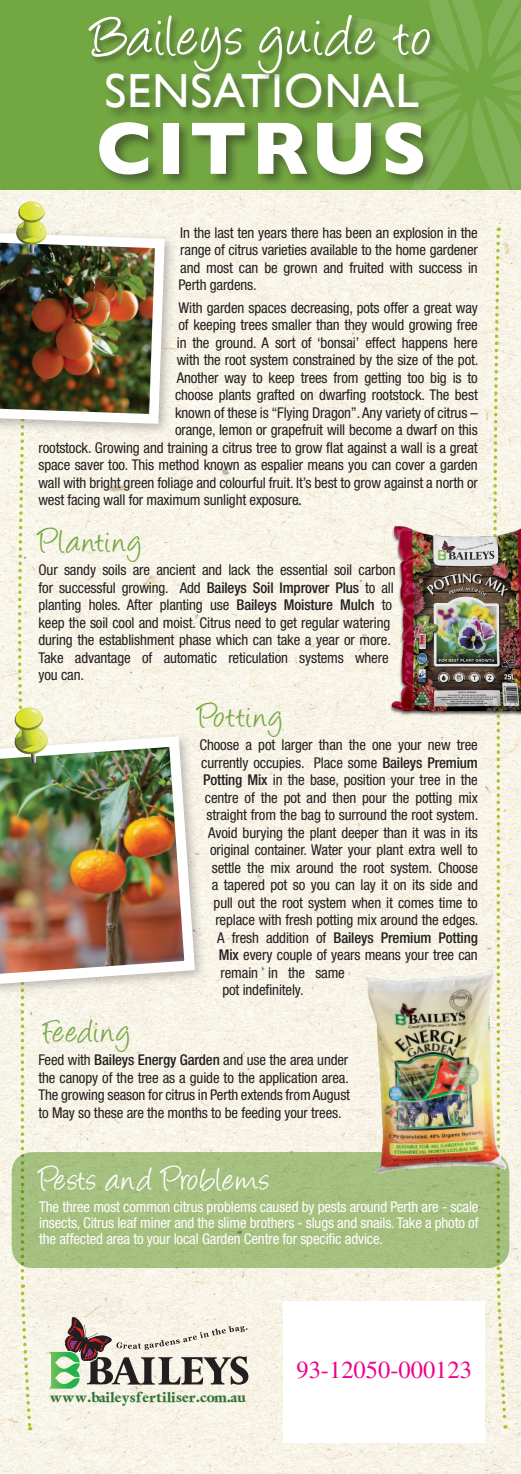
<style>
.page{position:relative;width:521px;height:1474px;background:#fff}
.page>*{position:absolute;margin:0;border:0;box-sizing:border-box;transform-origin:0 0}
.t1{font:700 75.25px "Gill Sans";letter-spacing:.06em;color:#fff}
.t2{font:65.8px "Angelina";letter-spacing:.04em;color:#fff}
.t3{font:47.77px "Gill Sans";letter-spacing:.02em;color:#fff}
.t4{font:36.75px "Angelina";letter-spacing:.04em;color:#fff}
.t5{font:36.75px "Angelina";letter-spacing:.03em;color:#73a742}
.t6{font:36.75px "Angelina";letter-spacing:.05em;color:#73a742}
.t7{font:24.5px "Times";color:#ed028c}
.t8{font:condensed 14.88px/17.5px "Helvetica Neue";letter-spacing:-.01em;color:#231f20;text-align:justify}
.t9{font:condensed 14.88px/16.3px "Helvetica Neue";letter-spacing:-.01em;color:#fff;text-align:justify}
.t10{font:500 condensed 14.88px "Helvetica Neue";letter-spacing:-.01em;color:#231f20}
.t11{font:14.17px "Acanthus Black S Si";color:#357438}
.s1{font-weight:500}
.s2{font-weight:400}
</style>
<div class="page">
<img style="left:0;top:189px;width:521px;height:1284px">
<div style="left:0;top:0;width:521px;height:189px;background:#73a742"></div>
<svg style="left:320px;top:0;width:201px;height:1428px;background:#e5e6ce"></svg>
<div style="left:284px;top:1301px;width:201px;height:142px;background:#fff"></div>
<svg style="left:12px;top:1152px;width:497px;height:115px;background:#a5ba7c"></svg>
<img style="left:366px;top:969px;width:128px;height:95px">
<img style="left:0;top:201px;width:248px;height:1229px">
<div style="left:97px;top:71px;width:339px;height:117px;background:#231f20;opacity:.5"></div>
<div style="left:87px;top:13px;width:351px;height:69px;background:#231f20;opacity:.5"></div>
<img style="left:363px;top:513px;width:158px;height:218px">
<h2 class="t2" style="left:92px;top:9px;width:341px">Baileys guide to</h2>
<h3 class="t3" style="left:104px;top:63px;width:316px">SENSATIONAL</h3>
<h1 class="t1" style="left:96px;top:104px;width:332px">CITRUS</h1>
<p class="t8" style="left:178px;top:223px;width:301px">In the last ten years there has been an explosion in the range of citrus varieties available to the home gardener and most can be grown and fruited with success in Perth gardens.</p>
<p class="t8" style="left:178px;top:298px;width:301px">With garden spaces decreasing, pots offer a great way</p>
<p class="t8" style="left:178px;top:316px;width:301px">of keeping trees smaller than they would growing free</p>
<p class="t8" style="left:177px;top:333px;width:302px">in the ground. A sort of ‘bonsai’ effect happens here</p>
<p class="t8" style="left:177px;top:351px;width:303px">with the root system constrained by the size of the pot.</p>
<p class="t8" style="left:177px;top:368px;width:302px">Another way to keep trees from getting too big is to</p>
<p class="t8" style="left:175px;top:386px;width:304px">choose plants grafted on dwarfing rootstock. The best</p>
<p class="t8" style="left:175px;top:403px;width:304px">known of these is “Flying Dragon”. Any variety of citrus –</p>
<p class="t8" style="left:175px;top:421px;width:304px">orange, lemon or grapefruit will become a dwarf on this</p>
<p class="t8" style="left:38px;top:438px;width:441px">rootstock. Growing and training a citrus tree to grow flat against a wall is a great</p>
<p class="t8" style="left:38px;top:456px;width:441px">space saver too. This method known as espalier means you can cover a garden</p>
<p class="t8" style="left:38px;top:473px;width:441px">wall with bright green foliage and colourful fruit. It’s best to grow against a north or</p>
<p class="t8" style="left:38px;top:491px;width:265px">west facing wall for maximum sunlight exposure.</p>
<h3 class="t6" style="left:38px;top:526px;width:105px">Planting</h3>
<p class="t8" style="left:38px;top:561px;width:359px;text-align:left">Our sandy soils are ancient and lack the essential soil carbon for successful growing. Add <span class="s1">Baileys Soil Improver Plus</span> to all planting holes. After planting use <span class="s1">Baileys Moisture Mulch</span> to keep the soil cool and moist. Citrus need to get regular watering during the establishment phase which can take a year or more.<br>Take advantage of automatic reticulation systems where you can.</p>
<h3 class="t5" style="left:198px;top:701px;width:86px">Potting</h3>
<p class="t8" style="left:200px;top:736px;width:280px">Choose a pot larger than the one your new tree</p>
<p class="t8" style="left:201px;top:753px;width:278px">currently occupies. Place some <span class="s1">Baileys Premium</span></p>
<p class="t8" style="left:203px;top:771px;width:276px"><span class="s1">Potting Mix</span> in the base, position your tree in the</p>
<p class="t8" style="left:205px;top:788px;width:274px">centre of the pot and then pour the potting mix</p>
<p class="t8" style="left:207px;top:806px;width:273px">straight from the bag to surround the root system.</p>
<p class="t8" style="left:208px;top:823px;width:271px">Avoid burying the plant deeper than it was in its</p>
<p class="t8" style="left:210px;top:841px;width:269px">original container. Water your plant extra well to</p>
<p class="t8" style="left:212px;top:858px;width:268px">settle the mix around the root system. Choose</p>
<p class="t8" style="left:212px;top:875px;width:268px">a tapered pot so you can lay it on its side and</p>
<p class="t8" style="left:214px;top:893px;width:266px">pull out the root system when it comes time to</p>
<p class="t8" style="left:215px;top:910px;width:265px">replace with fresh potting mix around the edges.</p>
<p class="t10" style="left:217px;top:928px;width:262px"><span class="s2">A fresh addition of</span> Baileys Premium Potting</p>
<p class="t8" style="left:219px;top:945px;width:260px"><span class="s1">Mix</span> every couple of years means your tree can</p>
<p class="t8" style="left:221px;top:963px;width:126px">remain in the same</p>
<p class="t8" style="left:222px;top:980px;width:83px">pot indefinitely.</p>
<h3 class="t5" style="left:44px;top:1016px;width:88px">Feeding</h3>
<p class="t8" style="left:38px;top:1050px;width:313px">Feed with <span class="s1">Baileys Energy Garden</span> and use the area under the canopy of the tree as a guide to the application area.<br>The growing season for citrus in Perth extends from August to May so these are the months to be feeding your trees.</p>
<h3 class="t4" style="left:39px;top:1164px;width:232px">Pests and Problems</h3>
<p class="t9" style="left:39px;top:1198px;width:441px">The three most common citrus problems caused by pests around Perth are - scale insects, Citrus leaf miner and the slime brothers - slugs and snails. Take a photo of the affected area to your local Garden Centre for specific advice.</p>
<p class="t11" style="left:50px;top:1388px;width:198px">www.baileysfertiliser.com.au</p>
<h3 class="t7" style="left:296px;top:1355px;width:177px">93-12050-000123</h3>
</div>
